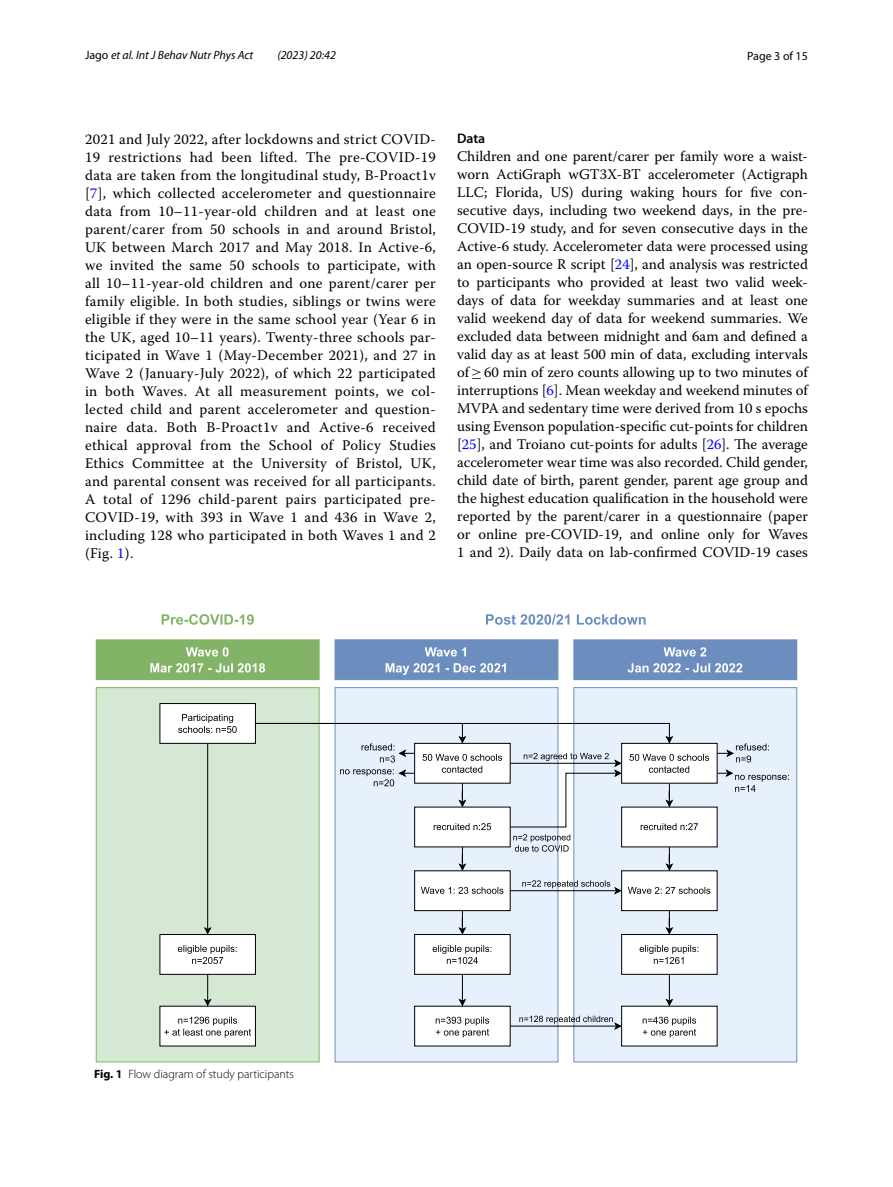
<style>
.page{position:relative;width:893px;height:1187px;background:#fff}
.page>*{position:absolute;margin:0;border:0;box-sizing:border-box;transform-origin:0 0}
.t1{font:14.7px/18px "Warnock Pro";letter-spacing:.01em;color:#000;text-align:justify}
.t2{font:600 13.8px "Myriad Pro";color:#000}
.t3{font:italic 12px "Myriad Pro";color:#000}
.t4{font:300 12px "Myriad Pro";color:#000}
.t5{font:12px "Myriad Pro";color:#000}
.s1{font-style:normal}
.s2{color:#00f}
.s3{font-family:"MTSY"}
.s4{font-weight:700}
</style>
<div class="page">
<div style="left:335px;top:687px;width:223px;height:374px;background:#e7f0fd"></div>
<div style="left:574px;top:687px;width:223px;height:374px;background:#e7f0fd"></div>
<div style="left:573px;top:687px;width:224px;height:375px;border:1px solid #6c8ebf"></div>
<div style="left:96px;top:687px;width:223px;height:374px;background:#d5e8d4"></div>
<div style="left:96px;top:687px;width:223px;height:375px;border:1px solid #82b366"></div>
<div style="left:96px;top:639px;width:223px;height:40px;background:#82b366"></div>
<div style="left:96px;top:639px;width:223px;height:41px;border:1px solid #82b366"></div>
<svg style="left:186px;top:647px;width:43px;height:9px"></svg>
<svg style="left:150px;top:663px;width:115px;height:9px"></svg>
<svg style="left:203px;top:723px;width:467px;height:211px"></svg>
<div style="left:160px;top:703px;width:96px;height:40px;background:#fff;border:1px solid #000"></div>
<svg style="left:178px;top:714px;width:59px;height:19px"></svg>
<svg style="left:203px;top:974px;width:9px;height:31px"></svg>
<div style="left:160px;top:934px;width:96px;height:40px;background:#fff;border:1px solid #000"></div>
<svg style="left:178px;top:945px;width:59px;height:18px"></svg>
<div style="left:160px;top:1005px;width:96px;height:41px;background:#fff"></div>
<svg style="left:164px;top:1016px;width:87px;height:21px"></svg>
<div style="left:335px;top:639px;width:223px;height:41px;background:#6c8ebf;border:1px solid #6c8ebf"></div>
<svg style="left:425px;top:647px;width:41px;height:9px"></svg>
<svg style="left:386px;top:663px;width:120px;height:12px"></svg>
<div style="left:574px;top:639px;width:223px;height:40px;background:#6c8ebf"></div>
<div style="left:573px;top:639px;width:224px;height:41px;border:1px solid #6c8ebf"></div>
<svg style="left:663px;top:647px;width:43px;height:9px"></svg>
<svg style="left:628px;top:663px;width:114px;height:9px"></svg>
<div style="left:414px;top:870px;width:97px;height:40px;background:#fff"></div>
<svg style="left:421px;top:880px;width:201px;height:54px"></svg>
<svg style="left:458px;top:974px;width:9px;height:31px"></svg>
<div style="left:414px;top:934px;width:97px;height:40px;background:#fff;border:1px solid #000"></div>
<svg style="left:433px;top:945px;width:58px;height:18px"></svg>
<hr style="left:510px;top:1025px;width:107px;height:1px;background:#000">
<svg style="left:519px;top:1015px;width:102px;height:15px"></svg>
<div style="left:414px;top:1005px;width:97px;height:41px;background:#fff"></div>
<svg style="left:436px;top:1016px;width:53px;height:21px"></svg>
<div style="left:621px;top:743px;width:96px;height:40px;background:#fff"></div>
<svg style="left:665px;top:847px;width:9px;height:23px"></svg>
<div style="left:621px;top:806px;width:96px;height:41px;background:#fff"></div>
<svg style="left:641px;top:823px;width:57px;height:7px"></svg>
<svg style="left:665px;top:910px;width:9px;height:24px"></svg>
<div style="left:621px;top:870px;width:96px;height:40px;background:#fff"></div>
<svg style="left:628px;top:886px;width:82px;height:7px"></svg>
<svg style="left:255px;top:722px;width:367px;height:148px"></svg>
<svg style="left:665px;top:974px;width:9px;height:31px"></svg>
<div style="left:621px;top:934px;width:96px;height:40px;background:#fff;border:1px solid #000"></div>
<svg style="left:640px;top:945px;width:58px;height:18px"></svg>
<div style="left:621px;top:1005px;width:96px;height:41px;background:#fff"></div>
<svg style="left:643px;top:1016px;width:53px;height:21px"></svg>
<svg style="left:629px;top:735px;width:160px;height:72px"></svg>
<svg style="left:162px;top:614px;width:92px;height:10px"></svg>
<svg style="left:486px;top:614px;width:160px;height:10px"></svg>
<p class="t3" style="left:85px;top:48px;width:170px"><span class="s1">Jago</span> et al. Int J Behav Nutr Phys Act</p>
<p class="t3" style="left:277px;top:48px;width:60px">(2023) 20:42</p>
<p class="t5" style="left:747px;top:48px;width:62px">Page 3 of 15</p>
<p class="t1" style="left:85px;top:130px;width:352px">2021 and July 2022, after lockdowns and strict COVID-19 restrictions had been lifted. The pre-COVID-19 data are taken from the longitudinal study, B-Proact1v [<span class="s2">7</span>], which collected accelerometer and questionnaire data from 10–11-year-old children and at least one parent/carer from 50 schools in and around Bristol, UK between March 2017 and May 2018. In Active-6, we invited the same 50 schools to participate, with all 10–11-year-old children and one parent/carer per family eligible. In both studies, siblings or twins were eligible if they were in the same school year (Year 6 in the UK, aged 10–11 years). Twenty-three schools par&shy;ticipated in Wave 1 (May-December 2021), and 27 in Wave 2 (January-July 2022), of which 22 participated in both Waves. At all measurement points, we col&shy;lected child and parent accelerometer and question&shy;naire data. Both B-Proact1v and Active-6 received ethical approval from the School of Policy Studies Ethics Committee at the University of Bristol, UK, and parental consent was received for all participants.<br>A total of 1296 child-parent pairs participated pre-COVID-19, with 393 in Wave 1 and 436 in Wave 2, including 128 who participated in both Waves 1 and 2 (Fig. <span class="s2">1</span>).</p>
<p class="t2" style="left:457px;top:130px;width:30px">Data</p>
<p class="t1" style="left:457px;top:147px;width:352px">Children and one parent/carer per family wore a waist&shy;worn ActiGraph wGT3X-BT accelerometer (Actigraph LLC; Florida, US) during waking hours for five con&shy;secutive days, including two weekend days, in the pre-COVID-19 study, and for seven consecutive days in the Active-6 study. Accelerometer data were processed using an open-source R script [<span class="s2">24</span>], and analysis was restricted to participants who provided at least two valid week&shy;days of data for weekday summaries and at least one valid weekend day of data for weekend summaries. We excluded data between midnight and 6am and defined a valid day as at least 500 min of data, excluding intervals of<span class="s3">≥</span>60 min of zero counts allowing up to two minutes of interruptions [<span class="s2">6</span>]. Mean weekday and weekend minutes of MVPA and sedentary time were derived from 10 s epochs using Evenson population-specific cut-points for children [<span class="s2">25</span>], and Troiano cut-points for adults [<span class="s2">26</span>]. The average accelerometer wear time was also recorded. Child gender, child date of birth, parent gender, parent age group and the highest education qualification in the household were reported by the parent/carer in a questionnaire (paper or online pre-COVID-19, and online only for Waves 1 and 2). Daily data on lab-confirmed COVID-19 cases</p>
<p class="t4" style="left:94px;top:1066px;width:202px"><span class="s4">Fig. 1</span> Flow diagram of study participants</p>
</div>
